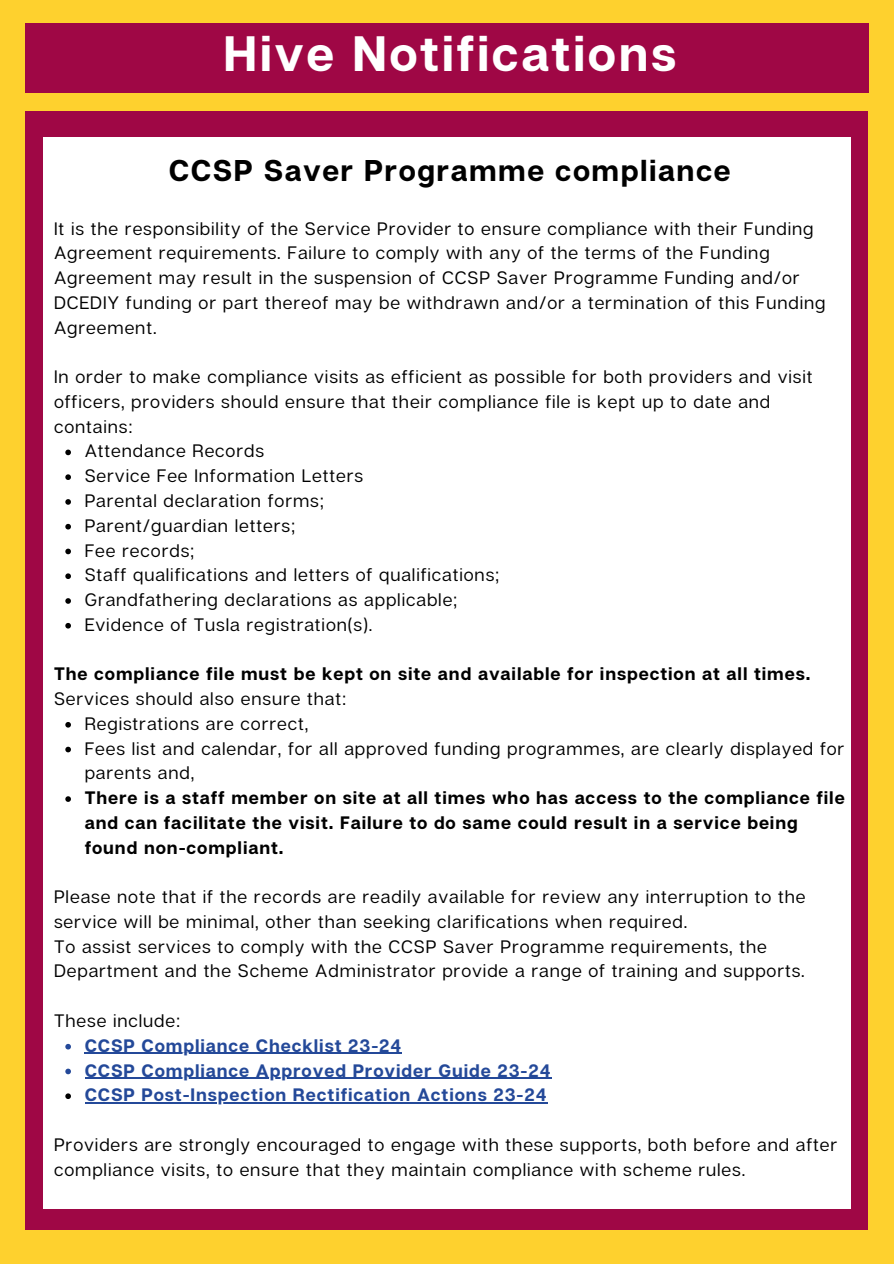
<style>
.page{position:relative;width:894px;height:1264px;background:#fff}
.page>*{position:absolute;margin:0;border:0;box-sizing:border-box;transform-origin:0 0}
.t1{font:700 49.65px "Articulat CF";letter-spacing:.05em;color:#fff}
.t2{font:700 30px "Articulat CF";letter-spacing:.05em;color:#000}
.t3{font:18px/24.8px "Articulat CF";letter-spacing:.05em;color:#000}
.t4{font:700 18px/24.8px "Articulat CF";letter-spacing:.05em;color:#000}
.t5{font:700 18px "Articulat CF";letter-spacing:.05em;color:#244999}
</style>
<div class="page">
<div style="left:0;top:0;width:893px;height:1263px;background:#fed12e"></div>
<div style="left:25px;top:111px;width:843px;height:1118px;background:#9f0745"></div>
<div style="left:43px;top:137px;width:807px;height:1071px;background:#fff"></div>
<svg style="left:65px;top:449px;width:6px;height:6px"></svg>
<svg style="left:65px;top:474px;width:6px;height:6px"></svg>
<svg style="left:65px;top:499px;width:6px;height:6px"></svg>
<svg style="left:65px;top:524px;width:6px;height:5px"></svg>
<svg style="left:65px;top:548px;width:6px;height:6px"></svg>
<svg style="left:65px;top:573px;width:6px;height:6px"></svg>
<svg style="left:65px;top:598px;width:6px;height:6px"></svg>
<svg style="left:65px;top:623px;width:6px;height:5px"></svg>
<svg style="left:65px;top:722px;width:6px;height:5px"></svg>
<svg style="left:65px;top:746px;width:6px;height:6px"></svg>
<svg style="left:65px;top:796px;width:6px;height:6px"></svg>
<svg style="left:65px;top:1043px;width:6px;height:6px"></svg>
<hr style="left:85px;top:1052px;width:317px;height:2px;background:#244999">
<svg style="left:65px;top:1068px;width:6px;height:6px"></svg>
<hr style="left:85px;top:1077px;width:466px;height:1px;background:#244999">
<svg style="left:65px;top:1093px;width:6px;height:6px"></svg>
<hr style="left:85px;top:1102px;width:462px;height:1px;background:#244999">
<div style="left:25px;top:24px;width:843px;height:69px;background:#9f0745"></div>
<p class="t1" style="left:223px;top:23px;width:454px">Hive Notifications</p>
<h1 class="t2" style="left:169px;top:151px;width:563px">CCSP Saver Programme compliance</h1>
<h2 class="t3" style="left:54px;top:215px;width:772px">It is the responsibility of the Service Provider to ensure compliance with their Funding Agreement requirements. Failure to comply with any of the terms of the Funding Agreement may result in the suspension of CCSP Saver Programme Funding and/or DCEDIY funding or part thereof may be withdrawn and/or a termination of this Funding Agreement.</h2>
<p class="t3" style="left:54px;top:364px;width:759px">In order to make compliance visits as efficient as possible for both providers and visit officers, providers should ensure that their compliance file is kept up to date and contains:</p>
<p class="t3" style="left:85px;top:438px;width:181px">Attendance Records</p>
<p class="t3" style="left:85px;top:463px;width:280px">Service Fee Information Letters</p>
<p class="t3" style="left:85px;top:488px;width:241px">Parental declaration forms;</p>
<p class="t3" style="left:85px;top:512px;width:212px">Parent/guardian letters;</p>
<p class="t3" style="left:85px;top:537px;width:111px">Fee records;</p>
<p class="t3" style="left:85px;top:562px;width:416px">Staff qualifications and letters of qualifications;</p>
<p class="t3" style="left:85px;top:587px;width:374px">Grandfathering declarations as applicable;</p>
<p class="t3" style="left:85px;top:611px;width:289px">Evidence of Tusla registration(s).</p>
<p class="t4" style="left:54px;top:661px;width:757px">The compliance file must be kept on site and available for inspection at all times.</p>
<p class="t3" style="left:54px;top:686px;width:294px">Services should also ensure that:</p>
<p class="t3" style="left:85px;top:710px;width:225px">Registrations are correct,</p>
<p class="t3" style="left:85px;top:735px;width:761px">Fees list and calendar, for all approved funding programmes, are clearly displayed for parents and,</p>
<p class="t4" style="left:85px;top:785px;width:761px">There is a staff member on site at all times who has access to the compliance file and can facilitate the visit. Failure to do same could result in a service being found non-compliant.</p>
<p class="t3" style="left:54px;top:884px;width:752px">Please note that if the records are readily available for review any interruption to the service will be minimal, other than seeking clarifications when required.</p>
<p class="t3" style="left:54px;top:933px;width:752px">To assist services to comply with the CCSP Saver Programme requirements, the<br>Department and the Scheme Administrator provide a range of training and supports.</p>
<p class="t3" style="left:54px;top:1007px;width:128px">These include:</p>
<p class="t5" style="left:85px;top:1034px;width:318px">CCSP Compliance Checklist 23-24</p>
<p class="t5" style="left:85px;top:1058px;width:467px">CCSP Compliance Approved Provider Guide 23-24</p>
<p class="t5" style="left:85px;top:1083px;width:463px">CCSP Post-Inspection Rectification Actions 23-24</p>
<p class="t3" style="left:54px;top:1131px;width:784px">Providers are strongly encouraged to engage with these supports, both before and after compliance visits, to ensure that they maintain compliance with scheme rules.</p>
</div>
